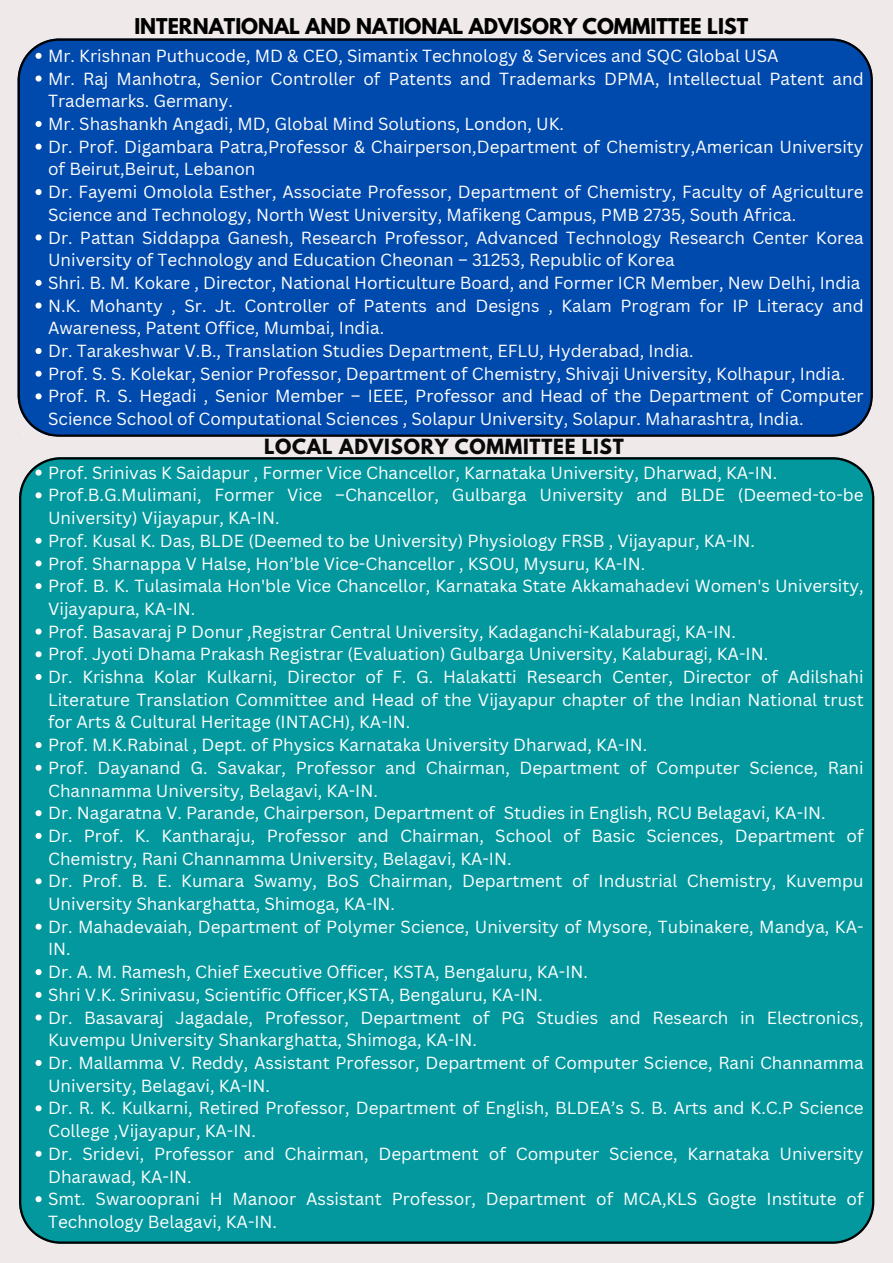
<style>
.page{position:relative;width:893px;height:1263px;background:#efe9e9}
.page>*{position:absolute;margin:0;border:0;box-sizing:border-box;transform-origin:0 0}
.t1{font:700 19.27px "League Spartan";color:#000}
.t2{font:700 18.52px "League Spartan";letter-spacing:.04em;color:#080808}
.t3{font:17.1px/22.7px "Canva Sans";color:#fff}
</style>
<div class="page">
<div style="left:18px;top:39px;width:855px;height:398px;background:#004aad"></div>
<div style="left:19px;top:457px;width:855px;height:787px;background:#03989e"></div>
<svg style="left:36px;top:53px;width:6px;height:6px"></svg>
<svg style="left:36px;top:75px;width:6px;height:7px"></svg>
<svg style="left:36px;top:121px;width:6px;height:6px"></svg>
<svg style="left:36px;top:144px;width:6px;height:6px"></svg>
<svg style="left:36px;top:189px;width:6px;height:6px"></svg>
<svg style="left:36px;top:234px;width:6px;height:6px"></svg>
<svg style="left:36px;top:280px;width:6px;height:6px"></svg>
<svg style="left:36px;top:303px;width:6px;height:6px"></svg>
<svg style="left:36px;top:348px;width:6px;height:6px"></svg>
<svg style="left:36px;top:371px;width:6px;height:6px"></svg>
<svg style="left:36px;top:393px;width:6px;height:6px"></svg>
<svg style="left:19px;top:430px;width:6px;height:5px"></svg>
<svg style="left:36px;top:470px;width:6px;height:6px"></svg>
<svg style="left:36px;top:492px;width:6px;height:6px"></svg>
<svg style="left:36px;top:538px;width:6px;height:6px"></svg>
<svg style="left:36px;top:560px;width:6px;height:6px"></svg>
<svg style="left:36px;top:583px;width:6px;height:6px"></svg>
<svg style="left:36px;top:628px;width:6px;height:6px"></svg>
<svg style="left:36px;top:651px;width:6px;height:6px"></svg>
<svg style="left:36px;top:674px;width:6px;height:6px"></svg>
<svg style="left:36px;top:742px;width:6px;height:6px"></svg>
<svg style="left:36px;top:765px;width:6px;height:6px"></svg>
<svg style="left:36px;top:810px;width:6px;height:6px"></svg>
<svg style="left:36px;top:833px;width:6px;height:6px"></svg>
<svg style="left:36px;top:878px;width:6px;height:6px"></svg>
<svg style="left:36px;top:924px;width:6px;height:6px"></svg>
<svg style="left:36px;top:969px;width:6px;height:6px"></svg>
<svg style="left:36px;top:992px;width:6px;height:6px"></svg>
<svg style="left:36px;top:1014px;width:6px;height:6px"></svg>
<svg style="left:36px;top:1060px;width:6px;height:6px"></svg>
<svg style="left:36px;top:1105px;width:6px;height:6px"></svg>
<svg style="left:36px;top:1151px;width:6px;height:6px"></svg>
<svg style="left:36px;top:1196px;width:6px;height:6px"></svg>
<p class="t1" style="left:134px;top:16px;width:615px">INTERNATIONAL AND NATIONAL ADVISORY COMMITTEE LIST</p>
<p class="t3" style="left:48px;top:44px;width:817px">Mr. Krishnan Puthucode, MD &amp; CEO, Simantix Technology &amp; Services and SQC Global USA<br>Mr. Raj Manhotra, Senior Controller of Patents and Trademarks DPMA, Intellectual Patent and Trademarks. Germany.<br>Mr. Shashankh Angadi, MD, Global Mind Solutions, London, UK.<br>Dr. Prof. Digambara Patra,Professor &amp; Chairperson,Department of Chemistry,American University of Beirut,Beirut, Lebanon<br>Dr. Fayemi Omolola Esther, Associate Professor, Department of Chemistry, Faculty of Agriculture Science and Technology, North West University, Mafikeng Campus, PMB 2735, South Africa.<br>Dr. Pattan Siddappa Ganesh, Research Professor, Advanced Technology Research Center Korea University of Technology and Education Cheonan – 31253, Republic of Korea<br>Shri. B. M. Kokare , Director, National Horticulture Board, and Former ICR Member, New Delhi, India N.K. Mohanty , Sr. Jt. Controller of Patents and Designs , Kalam Program for IP Literacy and Awareness, Patent Office, Mumbai, India.<br>Dr. Tarakeshwar V.B., Translation Studies Department, EFLU, Hyderabad, India.<br>Prof. S. S. Kolekar, Senior Professor, Department of Chemistry, Shivaji University, Kolhapur, India.<br>Prof. R. S. Hegadi , Senior Member – IEEE, Professor and Head of the Department of Computer Science School of Computational Sciences , Solapur University, Solapur. Maharashtra, India.</p>
<p class="t3" style="left:48px;top:461px;width:817px">Prof. Srinivas K Saidapur , Former Vice Chancellor, Karnataka University, Dharwad, KA-IN.<br>Prof.B.G.Mulimani, Former Vice –Chancellor, Gulbarga University and BLDE (Deemed-to-be University) Vijayapur, KA-IN.<br>Prof. Kusal K. Das, BLDE (Deemed to be University) Physiology FRSB , Vijayapur, KA-IN.<br>Prof. Sharnappa V Halse, Hon’ble Vice-Chancellor , KSOU, Mysuru, KA-IN.<br>Prof. B. K. Tulasimala Hon'ble Vice Chancellor, Karnataka State Akkamahadevi Women's University, Vijayapura, KA-IN.<br>Prof. Basavaraj P Donur ,Registrar Central University, Kadaganchi-Kalaburagi, KA-IN.<br>Prof. Jyoti Dhama Prakash Registrar (Evaluation) Gulbarga University, Kalaburagi, KA-IN.<br>Dr. Krishna Kolar Kulkarni, Director of F. G. Halakatti Research Center, Director of Adilshahi Literature Translation Committee and Head of the Vijayapur chapter of the Indian National trust for Arts &amp; Cultural Heritage (INTACH), KA-IN.<br>Prof. M.K.Rabinal , Dept. of Physics Karnataka University Dharwad, KA-IN.<br>Prof. Dayanand G. Savakar, Professor and Chairman, Department of Computer Science, Rani Channamma University, Belagavi, KA-IN.<br>Dr. Nagaratna V. Parande, Chairperson, Department of Studies in English, RCU Belagavi, KA-IN.<br>Dr. Prof. K. Kantharaju, Professor and Chairman, School of Basic Sciences, Department of Chemistry, Rani Channamma University, Belagavi, KA-IN.<br>Dr. Prof. B. E. Kumara Swamy, BoS Chairman, Department of Industrial Chemistry, Kuvempu University Shankarghatta, Shimoga, KA-IN.<br>Dr. Mahadevaiah, Department of Polymer Science, University of Mysore, Tubinakere, Mandya, KA-IN.<br>Dr. A. M. Ramesh, Chief Executive Officer, KSTA, Bengaluru, KA-IN.<br>Shri V.K. Srinivasu, Scientific Officer,KSTA, Bengaluru, KA-IN.<br>Dr. Basavaraj Jagadale, Professor, Department of PG Studies and Research in Electronics, Kuvempu University Shankarghatta, Shimoga, KA-IN.<br>Dr. Mallamma V. Reddy, Assistant Professor, Department of Computer Science, Rani Channamma University, Belagavi, KA-IN.<br>Dr. R. K. Kulkarni, Retired Professor, Department of English, BLDEA’s S. B. Arts and K.C.P Science College ,Vijayapur, KA-IN.<br>Dr. Sridevi, Professor and Chairman, Department of Computer Science, Karnataka University Dharawad, KA-IN.<br>Smt. Swarooprani H Manoor Assistant Professor, Department of MCA,KLS Gogte Institute of Technology Belagavi, KA-IN.</p>
<p class="t2" style="left:264px;top:437px;width:361px">LOCAL ADVISORY COMMITTEE LIST</p>
</div>
